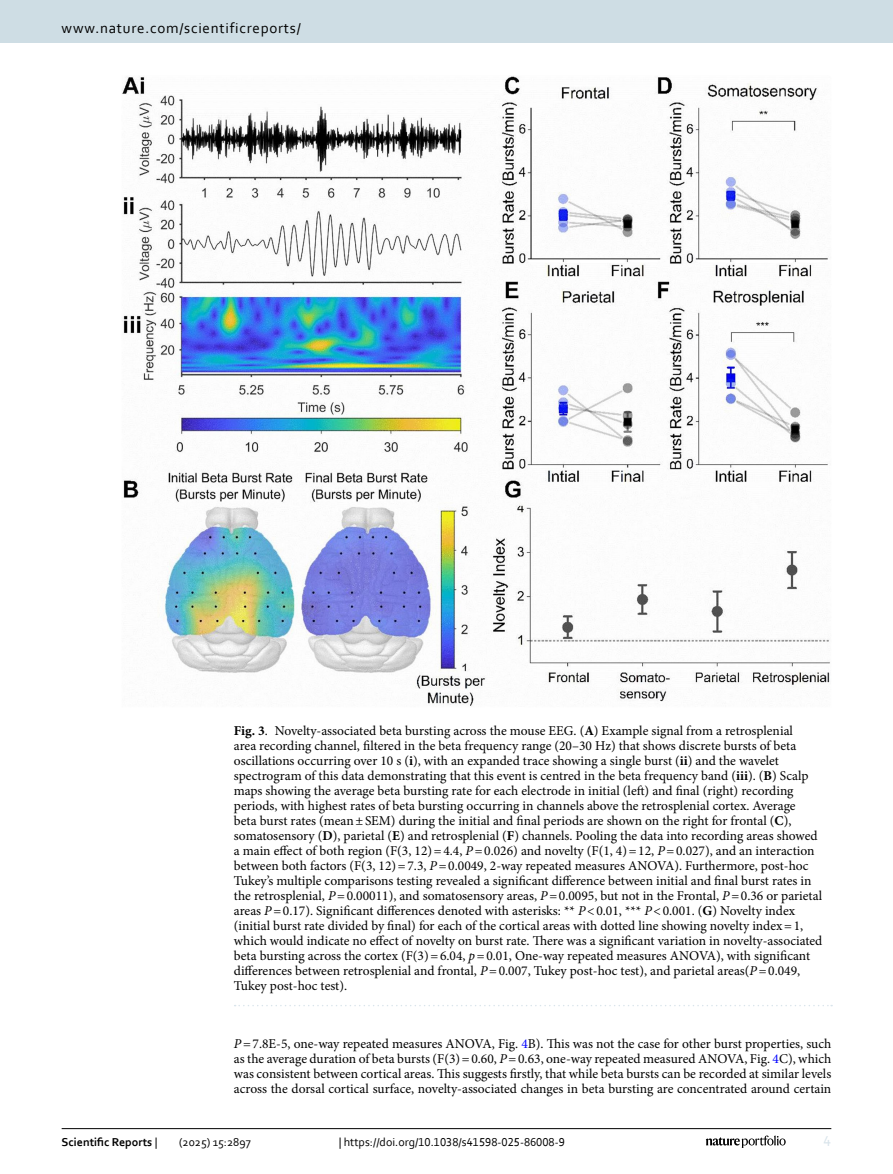
<style>
.page{position:relative;width:893px;height:1174px;background:#fff}
.page>*{position:absolute;margin:0;border:0;box-sizing:border-box;transform-origin:0 0}
.t1{font:15px "Corbel";letter-spacing:.05em;color:#000}
.t2{font:15px "Corbel";color:#d9e4eb}
.Figure_Caption{font:13.5px/15px "Minion Pro";color:#000}
.Body_Text_Indent{font:13.5px/15px "Minion Pro";color:#000;text-align:justify}
.t3{font:12px "Corbel";color:#000}
.t4{font:700 12px "Corbel";color:#000}
.s1{font-weight:700}
.s2{font-style:italic}
.s3{color:#00f}
.s4{font-weight:400}
</style>
<div class="page">
<img style="left:122px;top:76px;width:708px;height:630px">
<svg style="left:235px;top:1005px;width:597px;height:1px"></svg>
<hr style="left:62px;top:1128px;width:769px;height:1px;background:#000">
<svg style="left:706px;top:1135px;width:80px;height:12px"></svg>
<div style="left:0;top:0;width:893px;height:43px;background:#cedde4"></div>
<p class="t1" style="left:62px;top:18px;width:241px">www.nature.com/scientificreports/</p>
<p class="Figure_Caption" style="left:234px;top:723px;width:590px"><span class="s1">Fig. 3</span>. Novelty-associated beta bursting across the mouse EEG. (<span class="s1">A</span>) Example signal from a retrosplenial<br>area recording channel, filtered in the beta frequency range (20–30 Hz) that shows discrete bursts of beta oscillations occurring over 10 s (<span class="s1">i</span>), with an expanded trace showing a single burst (<span class="s1">ii</span>) and the wavelet spectrogram of this data demonstrating that this event is centred in the beta frequency band (<span class="s1">iii</span>). (<span class="s1">B</span>) Scalp maps showing the average beta bursting rate for each electrode in initial (left) and final (right) recording periods, with highest rates of beta bursting occurring in channels above the retrosplenial cortex. Average<br>beta burst rates (mean±SEM) during the initial and final periods are shown on the right for frontal (<span class="s1">C</span>), somatosensory (<span class="s1">D</span>), parietal (<span class="s1">E</span>) and retrosplenial (<span class="s1">F</span>) channels. Pooling the data into recording areas showed a main effect of both region (F(3, 12)=4.4, <span class="s2">P</span>=0.026) and novelty (F(1, 4)=12, <span class="s2">P</span>=0.027), and an interaction between both factors (F(3, 12)=7.3, <span class="s2">P</span>=0.0049, 2-way repeated measures ANOVA). Furthermore, post-hoc Tukey’s multiple comparisons testing revealed a significant difference between initial and final burst rates in the retrosplenial, <span class="s2">P</span>=0.00011), and somatosensory areas, <span class="s2">P</span>=0.0095, but not in the Frontal, <span class="s2">P</span>=0.36 or parietal areas <span class="s2">P</span>=0.17). Significant differences denoted with asterisks: ** <span class="s2">P</span>&lt;0.01, *** <span class="s2">P</span>&lt;0.001. (<span class="s1">G</span>) Novelty index (initial burst rate divided by final) for each of the cortical areas with dotted line showing novelty index=1, which would indicate no effect of novelty on burst rate. There was a significant variation in novelty-associated beta bursting across the cortex (F(3)=6.04, <span class="s2">p</span>=0.01, One-way repeated measures ANOVA), with significant differences between retrosplenial and frontal, <span class="s2">P</span>=0.007, Tukey post-hoc test), and parietal areas(<span class="s2">P</span>=0.049, Tukey post-hoc test).</p>
<p class="Body_Text_Indent" style="left:234px;top:1036px;width:599px"><span class="s2">P</span>=7.8E-5, one-way repeated measures ANOVA, Fig. <span class="s3">4</span>B). This was not the case for other burst properties, such as the average duration of beta bursts (F(3)=0.60, <span class="s2">P</span>=0.63, one-way repeated measured ANOVA, Fig. <span class="s3">4</span>C), which was consistent between cortical areas. This suggests firstly, that while beta bursts can be recorded at similar levels across the dorsal cortical surface, novelty-associated changes in beta bursting are concentrated around certain</p>
<p class="t4" style="left:62px;top:1134px;width:97px">Scientific Reports <span class="s4">|</span></p>
<p class="t3" style="left:179px;top:1134px;width:73px">(2025) 15:2897</p>
<p class="t3" style="left:339px;top:1134px;width:228px">| https://doi.org/10.1038/s41598-025-86008-9</p>
<p class="t2" style="left:824px;top:1132px;width:9px">4</p>
</div>
